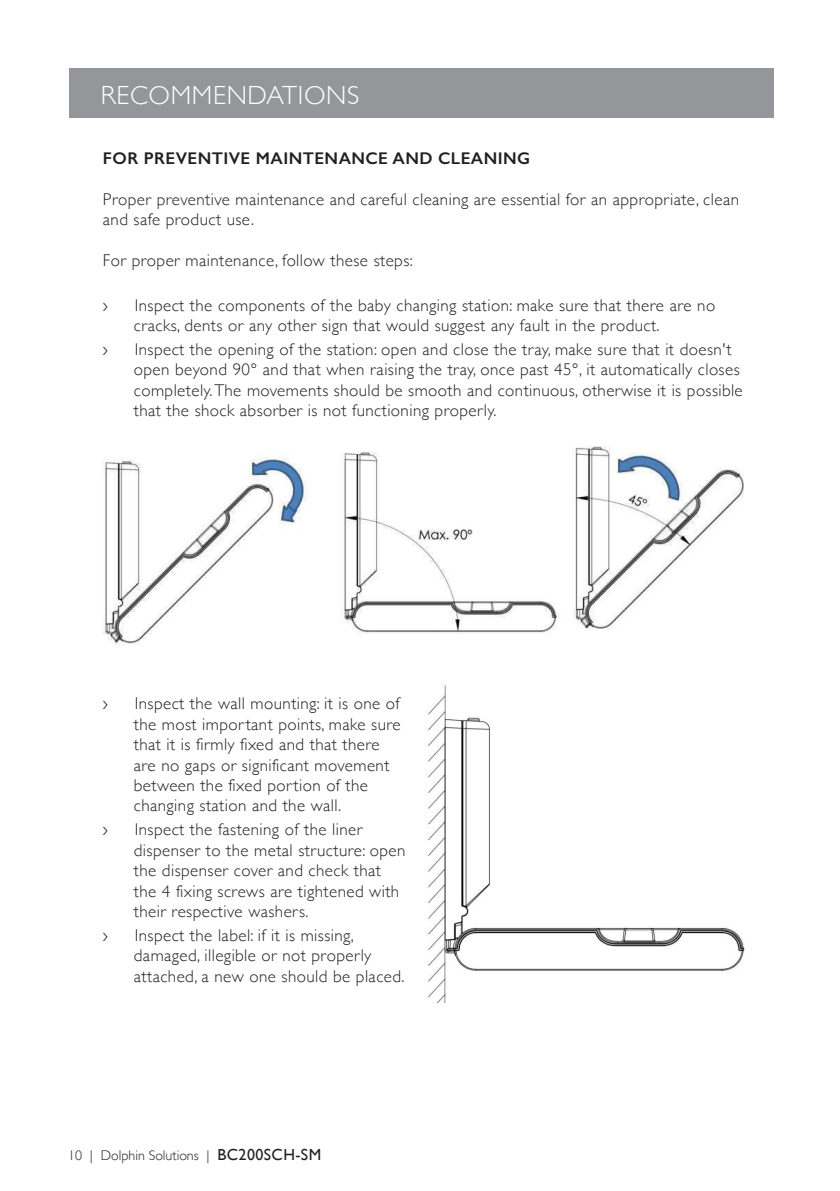
<style>
.page{position:relative;width:840px;height:1191px;background:#fff}
.page>*{position:absolute;margin:0;border:0;box-sizing:border-box;transform-origin:0 0}
.t1{font:300 26.2px "Gill Sans";letter-spacing:.025em;color:#fff}
.t2{font:300 18px "Gill Sans";color:#211e1e}
.t3{font:300 17px/20.4px "Gill Sans";letter-spacing:.025em;color:#231f20}
.t4{font:600 17px "Gill Sans";letter-spacing:.025em;color:#231f20}
.t5{font:300 14px "Gill Sans";color:#231f20}
.s1{font-weight:400;font-size:16px}
</style>
<div class="page">
<div style="left:69px;top:68px;width:703px;height:50px;background:#949699"></div>
<img style="left:103px;top:446px;width:639px;height:200px">
<img style="left:427px;top:685px;width:317px;height:317px">
<h1 class="t1" style="left:101px;top:75px;width:260px">RECOMMENDATIONS</h1>
<p class="t4" style="left:103px;top:148px;width:428px">FOR PREVENTIVE MAINTENANCE AND CLEANING</p>
<p class="t3" style="left:103px;top:188px;width:637px">Proper preventive maintenance and careful cleaning are essential for an appropriate, clean and safe product use.</p>
<p class="t3" style="left:103px;top:249px;width:311px">For proper maintenance, follow these steps:</p>
<p class="t2" style="left:103px;top:290px;width:7px">›</p>
<p class="t3" style="left:134px;top:294px;width:582px">Inspect the components of the baby changing station: make sure that there are no cracks, dents or any other sign that would suggest any fault in the product.</p>
<p class="t2" style="left:103px;top:335px;width:7px">›</p>
<p class="t3" style="left:134px;top:338px;width:610px">Inspect the opening of the station: open and close the tray, make sure that it doesn't open beyond 90° and that when raising the tray, once past 45°, it automatically closes completely. The movements should be smooth and continuous, otherwise it is possible that the shock absorber is not functioning properly.</p>
<p class="t2" style="left:103px;top:689px;width:7px">›</p>
<p class="t3" style="left:134px;top:693px;width:268px">Inspect the wall mounting: it is one of the most important points, make sure that it is firmly fixed and that there are no gaps or significant movement between the fixed portion of the changing station and the wall.</p>
<p class="t2" style="left:103px;top:815px;width:7px">›</p>
<p class="t3" style="left:134px;top:819px;width:273px">Inspect the fastening of the liner dispenser to the metal structure: open the dispenser cover and check that the 4 fixing screws are tightened with their respective washers.</p>
<p class="t2" style="left:103px;top:921px;width:7px">›</p>
<p class="t3" style="left:134px;top:924px;width:272px">Inspect the label: if it is missing, damaged, illegible or not properly attached, a new one should be placed.</p>
<p class="t5" style="left:68px;top:1144px;width:254px">10 | Dolphin Solutions | <span class="s1">BC200SCH-SM</span></p>
</div>
